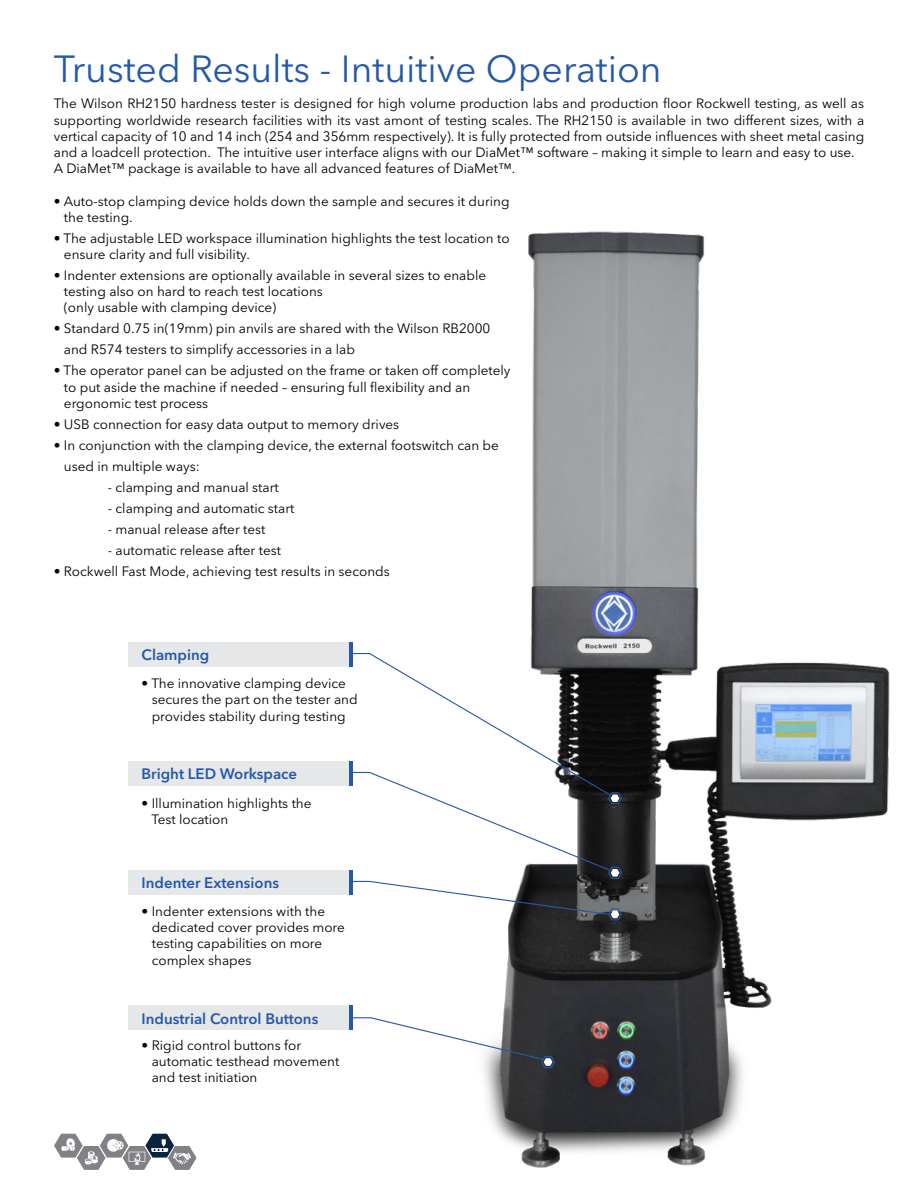
<style>
.page{position:relative;width:918px;height:1188px;background:#fff}
.page>*{position:absolute;margin:0;border:0;box-sizing:border-box;transform-origin:0 0}
.t1{font:37.5px "Avenir Next LT Pro";color:#2459a9}
.t2{font:600 15px "Avenir Next LT Pro";color:#2459a9}
.t3{font:13.5px/16.2px "Avenir Next LT Pro";color:#000}
</style>
<div class="page">
<svg style="left:54px;top:1134px;width:143px;height:36px"></svg>
<img style="left:484px;top:231px;width:406px;height:937px">
<div style="left:129px;top:761px;width:220px;height:25px;background:#e6e7e8"></div>
<hr style="left:349px;top:761px;width:3px;height:25px;background:#2459a9">
<div style="left:129px;top:642px;width:220px;height:24px;background:#e6e7e8"></div>
<hr style="left:349px;top:642px;width:3px;height:24px;background:#2459a9">
<svg style="left:351px;top:1017px;width:205px;height:52px"></svg>
<svg style="left:350px;top:652px;width:273px;height:269px"></svg>
<div style="left:129px;top:1005px;width:220px;height:24px;background:#e6e7e8"></div>
<hr style="left:349px;top:1005px;width:3px;height:24px;background:#2459a9">
<div style="left:129px;top:870px;width:220px;height:24px;background:#e6e7e8"></div>
<hr style="left:349px;top:870px;width:3px;height:24px;background:#2459a9">
<h1 class="t1" style="left:54px;top:46px;width:609px">Trusted Results - Intuitive Operation</h1>
<p class="t3" style="left:54px;top:95px;width:812px">The Wilson RH2150 hardness tester is designed for high volume production labs and production floor Rockwell testing, as well as supporting worldwide research facilities with its vast amont of testing scales. The RH2150 is available in two different sizes, with a vertical capacity of 10 and 14 inch (254 and 356mm respectively). It is fully protected from outside influences with sheet metal casing and a loadcell protection. The intuitive user interface aligns with our DiaMet™ software – making it simple to learn and easy to use.<br>A DiaMet™ package is available to have all advanced features of DiaMet™.</p>
<p class="t3" style="left:64px;top:193px;width:447px;text-indent:-10px">• Auto-stop clamping device holds down the sample and secures it during the testing.</p>
<p class="t3" style="left:64px;top:230px;width:447px;text-indent:-10px">• The adjustable LED workspace illumination highlights the test location to ensure clarity and full visibility.</p>
<p class="t3" style="left:64px;top:267px;width:424px;text-indent:-10px">• Indenter extensions are optionally available in several sizes to enable testing also on hard to reach test locations<br>(only usable with clamping device)</p>
<p class="t3" style="left:64px;top:318px;width:428px;line-height:21px;text-indent:-10px">• Standard 0.75 in(19mm) pin anvils are shared with the Wilson RB2000 and R574 testers to simplify accessories in a lab</p>
<p class="t3" style="left:64px;top:362px;width:448px;text-indent:-10px">• The operator panel can be adjusted on the frame or taken off completely to put aside the machine if needed – ensuring full flexibility and an ergonomic test process</p>
<p class="t3" style="left:54px;top:416px;width:347px">• USB connection for easy data output to memory drives</p>
<p class="t3" style="left:64px;top:434px;width:437px;line-height:21px;text-indent:-10px">• In conjunction with the clamping device, the external footswitch can be used in multiple ways:</p>
<p class="t3" style="left:108px;top:479px;width:172px">- clamping and manual start</p>
<p class="t3" style="left:108px;top:500px;width:188px">- clamping and automatic start</p>
<p class="t3" style="left:108px;top:521px;width:159px">- manual release after test</p>
<p class="t3" style="left:108px;top:542px;width:175px">- automatic release after test</p>
<p class="t3" style="left:54px;top:563px;width:337px">• Rockwell Fast Mode, achieving test results in seconds</p>
<p class="t2" style="left:142px;top:645px;width:69px">Clamping</p>
<p class="t3" style="left:152px;top:675px;width:207px;text-indent:-10px">• The innovative clamping device secures the part on the tester and provides stability during testing</p>
<p class="t2" style="left:142px;top:765px;width:157px">Bright LED Workspace</p>
<p class="t3" style="left:151px;top:795px;width:162px;text-indent:-10px">• Illumination highlights the<br>Test location</p>
<p class="t2" style="left:142px;top:873px;width:139px">Indenter Extensions</p>
<p class="t3" style="left:152px;top:903px;width:195px;text-indent:-10px">• Indenter extensions with the dedicated cover provides more testing capabilities on more complex shapes</p>
<p class="t2" style="left:142px;top:1009px;width:178px">Industrial Control Buttons</p>
<p class="t3" style="left:152px;top:1037px;width:189px;text-indent:-10px">• Rigid control buttons for automatic testhead movement and test initiation</p>
</div>
